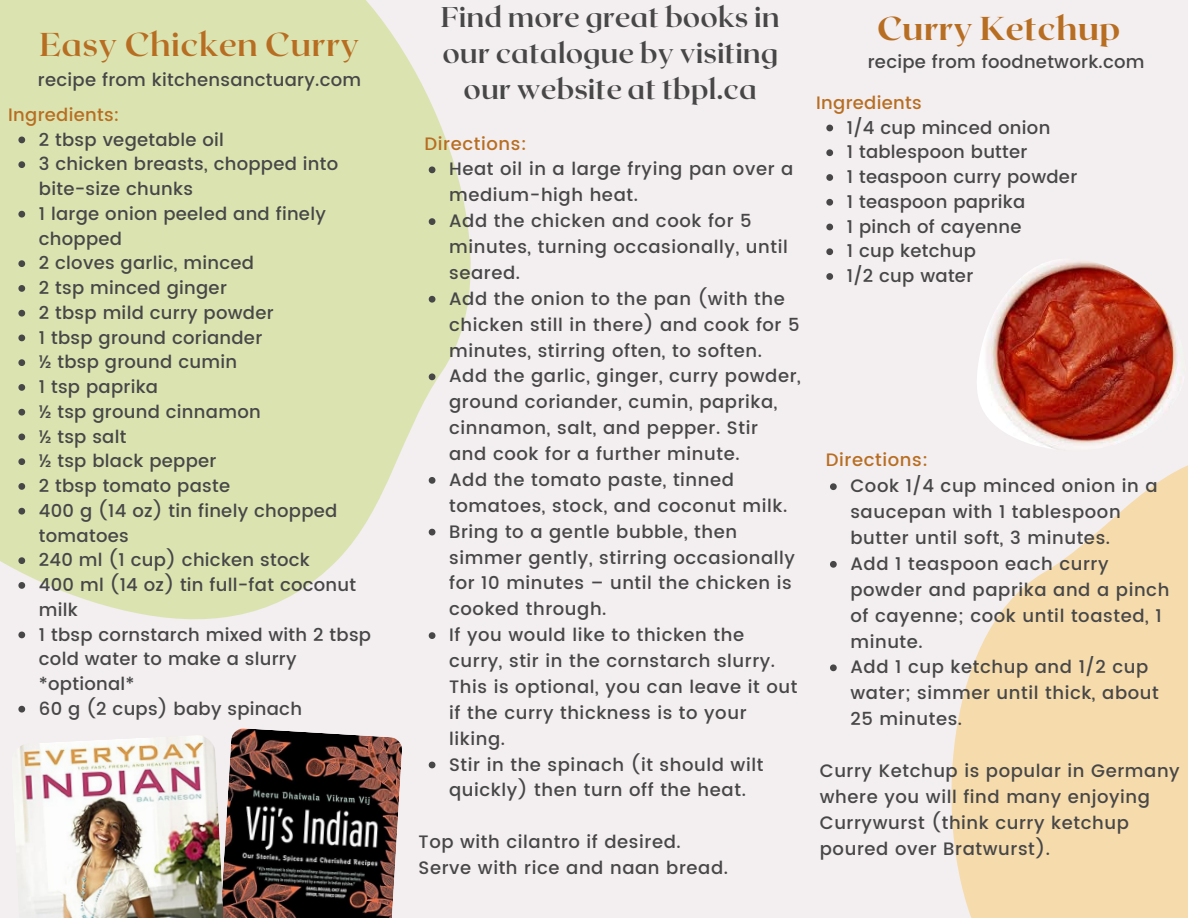
<style>
.page{position:relative;width:1188px;height:918px;background:#f3eeef}
.page>*{position:absolute;margin:0;border:0;box-sizing:border-box;transform-origin:0 0}
.t1{font:700 33px "Roxborough CF";letter-spacing:.01em;color:#b76e22}
.t2{font:800 33px "Roxborough CF";color:#b76e22}
.t3{font:700 28.5px/36px "Roxborough CF";color:#474747;text-align:center}
.t4{font:500 18px/25.8px "Poppins";letter-spacing:.035em;color:#474747}
.t5{font:500 18px/24.8px "Poppins";letter-spacing:.015em;color:#474747}
.t6{font:500 18px "Poppins";letter-spacing:.015em;color:#b76e22}
.t7{font:500 18px "Poppins";letter-spacing:.035em;color:#b76e22}
</style>
<div class="page">
<svg style="left:0;top:0;width:471px;height:710px;fill:#dbe4b1"></svg>
<svg style="left:832px;top:465px;width:356px;height:453px;fill:#f6dbac"></svg>
<svg style="left:18px;top:137px;width:7px;height:6px"></svg>
<svg style="left:18px;top:161px;width:7px;height:7px"></svg>
<svg style="left:18px;top:211px;width:7px;height:7px"></svg>
<svg style="left:18px;top:260px;width:7px;height:7px"></svg>
<svg style="left:18px;top:285px;width:7px;height:7px"></svg>
<svg style="left:18px;top:310px;width:7px;height:7px"></svg>
<svg style="left:18px;top:335px;width:7px;height:6px"></svg>
<svg style="left:18px;top:359px;width:7px;height:7px"></svg>
<svg style="left:18px;top:384px;width:7px;height:7px"></svg>
<svg style="left:18px;top:409px;width:7px;height:7px"></svg>
<svg style="left:18px;top:434px;width:7px;height:6px"></svg>
<svg style="left:18px;top:458px;width:7px;height:7px"></svg>
<svg style="left:18px;top:483px;width:7px;height:7px"></svg>
<svg style="left:18px;top:508px;width:7px;height:7px"></svg>
<svg style="left:18px;top:557px;width:7px;height:7px"></svg>
<svg style="left:18px;top:582px;width:7px;height:7px"></svg>
<svg style="left:18px;top:632px;width:7px;height:6px"></svg>
<svg style="left:18px;top:706px;width:7px;height:7px"></svg>
<img style="left:226px;top:728px;width:176px;height:190px">
<img style="left:14px;top:735px;width:212px;height:183px">
<svg style="left:830px;top:483px;width:7px;height:7px"></svg>
<svg style="left:830px;top:561px;width:7px;height:7px"></svg>
<svg style="left:830px;top:664px;width:7px;height:7px"></svg>
<svg style="left:429px;top:166px;width:6px;height:7px"></svg>
<svg style="left:429px;top:218px;width:6px;height:7px"></svg>
<svg style="left:429px;top:296px;width:6px;height:7px"></svg>
<svg style="left:429px;top:373px;width:6px;height:7px"></svg>
<svg style="left:429px;top:477px;width:6px;height:7px"></svg>
<svg style="left:429px;top:529px;width:6px;height:6px"></svg>
<svg style="left:429px;top:632px;width:6px;height:7px"></svg>
<svg style="left:429px;top:762px;width:6px;height:6px"></svg>
<svg style="left:826px;top:125px;width:7px;height:6px"></svg>
<svg style="left:826px;top:149px;width:7px;height:7px"></svg>
<svg style="left:826px;top:174px;width:7px;height:7px"></svg>
<svg style="left:826px;top:199px;width:7px;height:7px"></svg>
<svg style="left:826px;top:224px;width:7px;height:6px"></svg>
<svg style="left:826px;top:248px;width:7px;height:7px"></svg>
<svg style="left:826px;top:273px;width:7px;height:7px"></svg>
<img style="left:977px;top:261px;width:207px;height:188px">
<p class="t1" style="left:40px;top:23px;width:321px">Easy Chicken Curry</p>
<p class="t5" style="left:38px;top:67px;width:325px">recipe from kitchensanctuary.com</p>
<p class="t6" style="left:8px;top:104px;width:113px">Ingredients:</p>
<h1 class="t5" style="left:39px;top:127px;width:187px">2 tbsp vegetable oil</h1>
<h3 class="t5" style="left:39px;top:152px;width:301px">3 chicken breasts, chopped into bite-size chunks</h3>
<h2 class="t5" style="left:39px;top:201px;width:288px">1 large onion peeled and finely chopped</h2>
<h3 class="t5" style="left:39px;top:251px;width:217px">2 cloves garlic, minced</h3>
<p class="t5" style="left:39px;top:275px;width:190px">2 tsp minced ginger</p>
<p class="t5" style="left:39px;top:300px;width:236px">2 tbsp mild curry powder</p>
<p class="t5" style="left:39px;top:325px;width:225px">1 tbsp ground coriander</p>
<p class="t5" style="left:39px;top:350px;width:200px">½ tbsp ground cumin</p>
<p class="t5" style="left:39px;top:374px;width:121px">1 tsp paprika</p>
<p class="t5" style="left:39px;top:399px;width:223px">½ tsp ground cinnamon</p>
<p class="t4" style="left:39px;top:423px;width:89px">½ tsp salt</p>
<p class="t5" style="left:39px;top:449px;width:179px">½ tsp black pepper</p>
<p class="t5" style="left:39px;top:473px;width:193px">2 tbsp tomato paste</p>
<p class="t5" style="left:39px;top:498px;width:300px">400 g (14 oz) tin finely chopped tomatoes</p>
<p class="t5" style="left:39px;top:548px;width:273px">240 ml (1 cup) chicken stock</p>
<p class="t5" style="left:39px;top:572px;width:319px">400 ml (14 oz) tin full-fat coconut milk</p>
<p class="t5" style="left:39px;top:622px;width:334px">1 tbsp cornstarch mixed with 2 tbsp cold water to make a slurry *optional*</p>
<p class="t5" style="left:39px;top:696px;width:265px">60 g (2 cups) baby spinach</p>
<h3 class="t3" style="left:441px;top:-2px;width:340px">Find more great books in our catalogue by visiting our website at tbpl.ca</h3>
<p class="t7" style="left:425px;top:133px;width:104px">Directions:</p>
<p class="t4" style="left:449px;top:156px;width:346px">Heat oil in a large frying pan over a medium-high heat.</p>
<p class="t4" style="left:449px;top:208px;width:340px">Add the chicken and cook for 5 minutes, turning occasionally, until seared.</p>
<p class="t4" style="left:449px;top:286px;width:352px">Add the onion to the pan (with the chicken still in there) and cook for 5 minutes, stirring often, to soften.</p>
<p class="t4" style="left:449px;top:363px;width:353px">Add the garlic, ginger, curry powder, ground coriander, cumin, paprika, cinnamon, salt, and pepper. Stir<br>and cook for a further minute.</p>
<p class="t4" style="left:449px;top:467px;width:340px">Add the tomato paste, tinned tomatoes, stock, and coconut milk.</p>
<h3 class="t4" style="left:449px;top:519px;width:347px">Bring to a gentle bubble, then simmer gently, stirring occasionally for 10 minutes – until the chicken is cooked through.</h3>
<p class="t4" style="left:449px;top:622px;width:350px">If you would like to thicken the curry, stir in the cornstarch slurry.<br>This is optional, you can leave it out if the curry thickness is to your liking.</p>
<p class="t4" style="left:449px;top:752px;width:316px">Stir in the spinach (it should wilt quickly) then turn off the heat.</p>
<h1 class="t4" style="left:419px;top:829px;width:311px">Top with cilantro if desired.<br>Serve with rice and naan bread.</h1>
<p class="t2" style="left:877px;top:7px;width:245px">Curry Ketchup</p>
<p class="t5" style="left:868px;top:49px;width:278px">recipe from foodnetwork.com</p>
<h3 class="t6" style="left:816px;top:92px;width:107px">Ingredients</h3>
<h3 class="t5" style="left:847px;top:115px;width:205px">1/4 cup minced onion</h3>
<p class="t5" style="left:847px;top:140px;width:182px">1 tablespoon butter</p>
<p class="t5" style="left:847px;top:165px;width:232px">1 teaspoon curry powder</p>
<p class="t5" style="left:847px;top:189px;width:180px">1 teaspoon paprika</p>
<p class="t5" style="left:847px;top:214px;width:176px">1 pinch of cayenne</p>
<p class="t5" style="left:847px;top:239px;width:131px">1 cup ketchup</p>
<p class="t5" style="left:847px;top:264px;width:128px">1/2 cup water</p>
<p class="t7" style="left:826px;top:450px;width:104px">Directions:</p>
<p class="t4" style="left:850px;top:473px;width:309px">Cook 1/4 cup minced onion in a saucepan with 1 tablespoon butter until soft, 3 minutes.</p>
<h3 class="t4" style="left:850px;top:551px;width:320px">Add 1 teaspoon each curry powder and paprika and a pinch of cayenne; cook until toasted, 1 minute.</h3>
<p class="t4" style="left:850px;top:654px;width:310px">Add 1 cup ketchup and 1/2 cup water; simmer until thick, about<br>25 minutes.</p>
<p class="t4" style="left:820px;top:758px;width:361px">Curry Ketchup is popular in Germany where you will find many enjoying<br>Currywurst (think curry ketchup poured over Bratwurst).</p>
</div>
